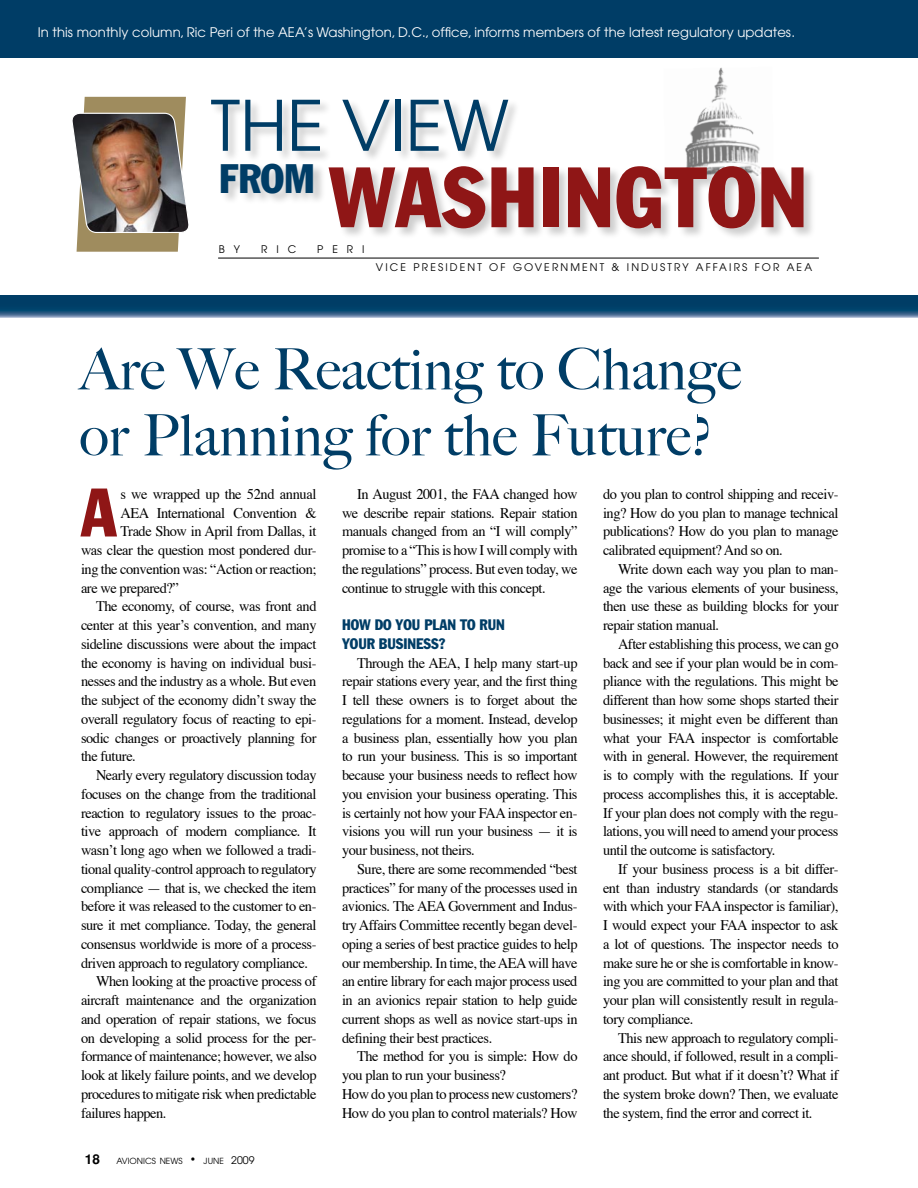
<style>
.page{position:relative;width:918px;height:1188px;background:#fff}
.page>*{position:absolute;margin:0;border:0;box-sizing:border-box;transform-origin:0 0}
.t1{font:condensed 84px "Franklin Gothic";letter-spacing:.02em;color:#8f1616}
.t2{font:69px "Avant Garde";color:#003d66}
.t3{font:condensed 67.35px "Franklin Gothic";color:#8f1616}
.t4{font:500 57px/66px "Big Caslon";color:#003d66}
.t5{font:condensed 40.5px "Franklin Gothic";color:#003d66}
.t6{font:condensed 15px/18.8px "Franklin Gothic";color:#003d66}
.t7{font:14.7px/18.8px "Times";letter-spacing:-.03em;color:#000;text-align:justify}
.t8{font:13.2px "Avant Garde";letter-spacing:.005em;color:#fff}
.t9{font:10.5px "Avant Garde";letter-spacing:.2em;color:#000}
.t10{font:8.4px "Avant Garde";color:#000}
.s1{font-family:"Helvetica";font-weight:700;font-size:13.5px}
.s2{font-size:10.5px}
</style>
<div class="page">
<img style="left:685px;top:67px;width:75px;height:98px">
<div style="left:0;top:0;width:918px;height:58px;background:#003d66"></div>
<div style="left:328px;top:165px;width:489px;height:77px;background:#000;opacity:.2"></div>
<div style="left:209px;top:97px;width:312px;height:68px;background:#000;opacity:.2"></div>
<div style="left:219px;top:162px;width:108px;height:45px;background:#000;opacity:.2"></div>
<img style="left:72px;top:97px;width:117px;height:155px">
<hr style="left:218px;top:258px;width:601px;height:1px;background:#000">
<svg style="left:0;top:296px;width:918px;height:22px"></svg>
<p class="t8" style="left:38px;top:24px;width:759px">In this monthly column, Ric Peri of the AEA’s Washington, D.C., office, informs members of the latest regulatory updates.</p>
<h2 class="t2" style="left:211px;top:85px;width:300px">THE VIEW</h2>
<h3 class="t5" style="left:219px;top:154px;width:97px">FROM</h3>
<h1 class="t1" style="left:328px;top:146px;width:480px">WASHINGTON</h1>
<p class="t9" style="left:219px;top:243px;width:23px">b y</p>
<p class="t9" style="left:261px;top:243px;width:37px">ric</p>
<p class="t9" style="left:317px;top:243px;width:47px">pe ri</p>
<p class="t9" style="left:376px;top:261px;width:307px">vi ce pre si de nT of Gove rnme nt &amp; IND USTRY</p>
<p class="t9" style="left:696px;top:261px;width:101px">Affai rs for aea</p>
<h3 class="t4" style="left:80px;top:337px;width:663px">Are We Reacting to Change or Planning for the Future?</h3>
<h3 class="t3" style="left:81px;top:472px;width:37px">A</h3>
<p class="t7" style="left:120px;top:483px;width:198px">s we wrapped up the 52nd annual</p>
<p class="t7" style="left:120px;top:502px;width:198px">AEA International Convention &amp;</p>
<p class="t7" style="left:120px;top:521px;width:198px">Trade Show in April from Dallas, it</p>
<p class="t7" style="left:81px;top:540px;width:237px">was clear the question most pondered dur-</p>
<p class="t7" style="left:81px;top:558px;width:237px">ing the convention was: “Action or reaction;</p>
<p class="t7" style="left:81px;top:577px;width:99px">are we prepared?”</p>
<p class="t7" style="left:96px;top:596px;width:222px">The economy, of course, was front and</p>
<p class="t7" style="left:81px;top:615px;width:237px">center at this year’s convention, and many</p>
<p class="t7" style="left:81px;top:633px;width:237px">sideline discussions were about the impact</p>
<p class="t7" style="left:81px;top:652px;width:237px">the economy is having on individual busi-</p>
<p class="t7" style="left:81px;top:671px;width:237px">nesses and the industry as a whole. But even</p>
<p class="t7" style="left:81px;top:690px;width:237px">the subject of the economy didn’t sway the</p>
<p class="t7" style="left:81px;top:708px;width:237px">overall regulatory focus of reacting to epi-</p>
<p class="t7" style="left:81px;top:727px;width:237px">sodic changes or proactively planning for</p>
<p class="t7" style="left:81px;top:746px;width:56px">the future.</p>
<p class="t7" style="left:96px;top:765px;width:222px">Nearly every regulatory discussion today</p>
<p class="t7" style="left:81px;top:783px;width:237px">focuses on the change from the traditional</p>
<p class="t7" style="left:81px;top:802px;width:237px">reaction to regulatory issues to the proac-</p>
<p class="t7" style="left:81px;top:821px;width:237px">tive approach of modern compliance. It</p>
<p class="t7" style="left:81px;top:840px;width:237px">wasn’t long ago when we followed a tradi-</p>
<p class="t7" style="left:81px;top:858px;width:237px">tional quality-control approach to regulatory</p>
<p class="t7" style="left:81px;top:877px;width:237px">compliance — that is, we checked the item</p>
<p class="t7" style="left:81px;top:896px;width:237px">before it was released to the customer to en-</p>
<p class="t7" style="left:81px;top:915px;width:237px">sure it met compliance. Today, the general</p>
<p class="t7" style="left:81px;top:933px;width:237px">consensus worldwide is more of a process-</p>
<p class="t7" style="left:81px;top:952px;width:229px">driven approach to regulatory compliance.</p>
<p class="t7" style="left:96px;top:971px;width:222px">When looking at the proactive process of</p>
<p class="t7" style="left:81px;top:990px;width:237px">aircraft maintenance and the organization</p>
<p class="t7" style="left:81px;top:1008px;width:237px">and operation of repair stations, we focus</p>
<p class="t7" style="left:81px;top:1027px;width:237px">on developing a solid process for the per-</p>
<p class="t7" style="left:81px;top:1046px;width:237px">formance of maintenance; however, we also</p>
<p class="t7" style="left:81px;top:1065px;width:237px">look at likely failure points, and we develop</p>
<p class="t7" style="left:81px;top:1083px;width:237px">procedures to mitigate risk when predictable</p>
<p class="t7" style="left:81px;top:1102px;width:87px">failures happen.</p>
<p class="t10" style="left:85px;top:1156px;width:171px"><span class="s1">18</span> avionics news <span class="s2">•</span> june <span class="s2">2009</span></p>
<p class="t7" style="left:342px;top:483px;width:237px;text-indent:15px">In August 2001, the FAA changed how we describe repair stations. Repair station manuals changed from an “I will comply” promise to a “This is how I will comply with the regulations” process. But even today, we continue to struggle with this concept.</p>
<p class="t6" style="left:342px;top:616px;width:163px">HOW DO YOU PLAN TO RUN<br>YOUR BUSIN ESS?</p>
<p class="t7" style="left:342px;top:652px;width:237px;text-indent:15px">Through the AEA, I help many start-up repair stations every year, and the first thing I tell these owners is to forget about the regulations for a moment. Instead, develop a business plan, essentially how you plan to run your business. This is so important because your business needs to reflect how you envision your business operating. This is certainly not how your FAA inspector en&shy;visions you will run your business — it is your business, not theirs.</p>
<p class="t7" style="left:342px;top:858px;width:237px;text-indent:15px">Sure, there are some recommended “best practices” for many of the processes used in avionics. The AEA Government and Indus&shy;try Affairs Committee recently began devel&shy;oping a series of best practice guides to help our membership. In time, the AEA will have an entire library for each major process used in an avionics repair station to help guide current shops as well as novice start-ups in defining their best practices.</p>
<p class="t7" style="left:342px;top:1046px;width:237px;text-align:left;text-indent:15px">The method for you is simple: How do you plan to run your business?<br>How do you plan to process new customers?<br>How do you plan to control materials? How</p>
<p class="t7" style="left:603px;top:483px;width:237px">do you plan to control shipping and receiv&shy;ing? How do you plan to manage technical publications? How do you plan to manage calibrated equipment? And so on.</p>
<p class="t7" style="left:603px;top:558px;width:237px;text-indent:15px">Write down each way you plan to man&shy;age the various elements of your business, then use these as building blocks for your repair station manual.</p>
<p class="t7" style="left:603px;top:633px;width:237px;text-indent:15px">After establishing this process, we can go back and see if your plan would be in com&shy;pliance with the regulations. This might be different than how some shops started their businesses; it might even be different than what your FAA inspector is comfortable with in general. However, the requirement is to comply with the regulations. If your process accomplishes this, it is acceptable.<br>If your plan does not comply with the regu&shy;lations, you will need to amend your process until the outcome is satisfactory.</p>
<p class="t7" style="left:603px;top:858px;width:237px;text-indent:15px">If your business process is a bit differ&shy;ent than industry standards (or standards with which your FAA inspector is familiar), I would expect your FAA inspector to ask a lot of questions. The inspector needs to make sure he or she is comfortable in know&shy;ing you are committed to your plan and that your plan will consistently result in regula&shy;tory compliance.</p>
<p class="t7" style="left:603px;top:1027px;width:237px;text-indent:15px">This new approach to regulatory compli&shy;ance should, if followed, result in a compli&shy;ant product. But what if it doesn’t? What if the system broke down? Then, we evaluate the system, find the error and correct it.</p>
</div>
